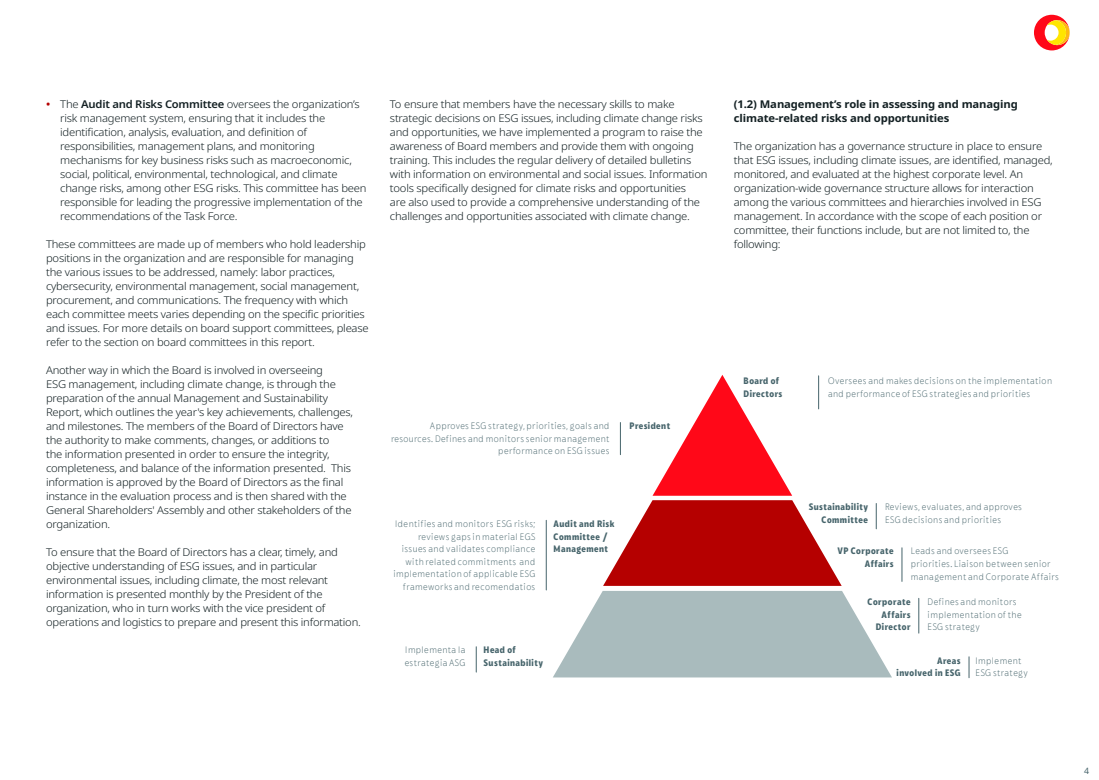
<style>
.page{position:relative;width:1099px;height:780px;background:#fff}
.page>*{position:absolute;margin:0;border:0;box-sizing:border-box;transform-origin:0 0}
.Cuerpo_2023{font:300 10.75px/14px "Noto Sans";letter-spacing:-.02em;color:#132023;scale:1.05 1}
.Cuerpo_indentado_202{font:300 10.75px/14px "Noto Sans";letter-spacing:-.02em;color:#132023;scale:1.05 1}
.Inetrtitulo_2023{font:700 10.75px/14px "Noto Sans";letter-spacing:-.01em;color:#132023;scale:1.05 1}
.t1{font:9.38px/12.5px "Terpel Sans Light Condensed";letter-spacing:.05em;color:#46646b}
.t2{font:9.38px/12.5px "Terpel Sans Extra Bold Condensed";letter-spacing:.05em;color:#46646b;text-align:right}
.t3{font:8.75px "Noto Sans";color:#46646b}
.s1{font-weight:600;color:#b50000}
.s2{font-weight:600}
</style>
<div class="page">
<svg style="left:1032px;top:13px;width:39px;height:39px"></svg>
<svg style="left:1033px;top:15px;width:36px;height:35px"></svg>
<svg style="left:553px;top:375px;width:339px;height:302px"></svg>
<hr style="left:546px;top:520px;width:1px;height:70px;background:#46646b">
<svg style="left:476px;top:646px;width:1px;height:26px"></svg>
<hr style="left:620px;top:422px;width:1px;height:32px;background:#46646b">
<hr style="left:901px;top:547px;width:1px;height:34px;background:#46646b">
<hr style="left:918px;top:598px;width:1px;height:35px;background:#46646b">
<svg style="left:968px;top:656px;width:1px;height:21px"></svg>
<p class="Cuerpo_indentado_202" style="left:60px;top:97px;width:293px;text-indent:-14px"><span class="s1">•</span> The <span class="s2">Audit and Risks Committee</span> oversees the organization’s risk management system, ensuring that it includes the identification, analysis, evaluation, and definition of responsibilities, management plans, and monitoring mechanisms for key business risks such as macroeconomic, social, political, environmental, technological, and climate change risks, among other ESG risks. This committee has been responsible for leading the progressive implementation of the recommendations of the Task Force.</p>
<p class="Cuerpo_2023" style="left:46px;top:237px;width:309px">These committees are made up of members who hold leadership positions in the organization and are responsible for managing the various issues to be addressed, namely: labor practices, cybersecurity, environmental management, social management, procurement, and communications. The frequency with which each committee meets varies depending on the specific priorities and issues. For more details on board support committees, please refer to the section on board committees in this report.</p>
<p class="Cuerpo_2023" style="left:46px;top:363px;width:294px">Another way in which the Board is involved in overseeing<br>ESG management, including climate change, is through the preparation of the annual Management and Sustainability Report, which outlines the year's key achievements, challenges, and milestones. The members of the Board of Directors have the authority to make comments, changes, or additions to<br>the information presented in order to ensure the integrity, completeness, and balance of the information presented. This information is approved by the Board of Directors as the final instance in the evaluation process and is then shared with the General Shareholders' Assembly and other stakeholders of the organization.</p>
<p class="Cuerpo_2023" style="left:46px;top:545px;width:301px">To ensure that the Board of Directors has a clear, timely, and objective understanding of ESG issues, and in particular environmental issues, including climate, the most relevant information is presented monthly by the President of the organization, who in turn works with the vice president of operations and logistics to prepare and present this information.</p>
<p class="Cuerpo_2023" style="left:390px;top:97px;width:304px">To ensure that members have the necessary skills to make strategic decisions on ESG issues, including climate change risks and opportunities, we have implemented a program to raise the awareness of Board members and provide them with ongoing training. This includes the regular delivery of detailed bulletins with information on environmental and social issues. Information tools specifically designed for climate risks and opportunities<br>are also used to provide a comprehensive understanding of the challenges and opportunities associated with climate change.</p>
<p class="Inetrtitulo_2023" style="left:733px;top:97px;width:272px">(1.2) Management’s role in assessing and managing climate-related risks and opportunities</p>
<p class="Cuerpo_2023" style="left:733px;top:139px;width:305px">The organization has a governance structure in place to ensure that ESG issues, including climate issues, are identified, managed, monitored, and evaluated at the highest corporate level. An organization-wide governance structure allows for interaction among the various committees and hierarchies involved in ESG management. In accordance with the scope of each position or committee, their functions include, but are not limited to, the following:</p>
<p class="t1" style="left:391px;top:419px;width:220px;text-align:right">Approves ESG strategy, priorities, goals and resources. Defines and monitors senior management performance on ESG issues</p>
<p class="t2" style="left:629px;top:419px;width:42px">President</p>
<p class="t1" style="left:393px;top:517px;width:143px;text-align:right">Identifies and monitors ESG risks; reviews gaps in material EGS issues and validates compliance with related commitments and implementation of applicable ESG frameworks and recomendatios</p>
<p class="t2" style="left:553px;top:517px;width:62px;text-align:left">Audit and Risk<br>Committee /<br>Management</p>
<p class="t1" style="left:404px;top:643px;width:62px">Implementa la estrategia ASG</p>
<p class="t2" style="left:483px;top:643px;width:61px;text-align:left">Head of<br>Sustainability</p>
<p class="t2" style="left:743px;top:374px;width:40px;text-align:left">Board of<br>Directors</p>
<p class="t1" style="left:828px;top:374px;width:225px">Oversees and makes decisions on the implementation and performance of ESG strategies and priorities</p>
<p class="t2" style="left:808px;top:500px;width:61px">Sustainability<br>Committee</p>
<p class="t1" style="left:885px;top:500px;width:138px">Reviews, evaluates, and approves<br>ESG decisions and priorities</p>
<p class="t1" style="left:910px;top:544px;width:150px">Leads and oversees ESG<br>priorities. Liaison between senior management and Corporate Affairs</p>
<p class="t1" style="left:927px;top:595px;width:95px">Defines and monitors implementation of the<br>ESG strategy</p>
<p class="t1" style="left:975px;top:653px;width:54px">Implement<br>ESG strategy</p>
<p class="t2" style="left:837px;top:544px;width:58px">VP Corporate<br>Affairs</p>
<p class="t2" style="left:867px;top:595px;width:44px">Corporate<br>Affairs<br>Director</p>
<p class="t2" style="left:896px;top:653px;width:66px">Areas<br>involved in ESG</p>
<p class="t3" style="left:1084px;top:765px;width:7px">4</p>
</div>
